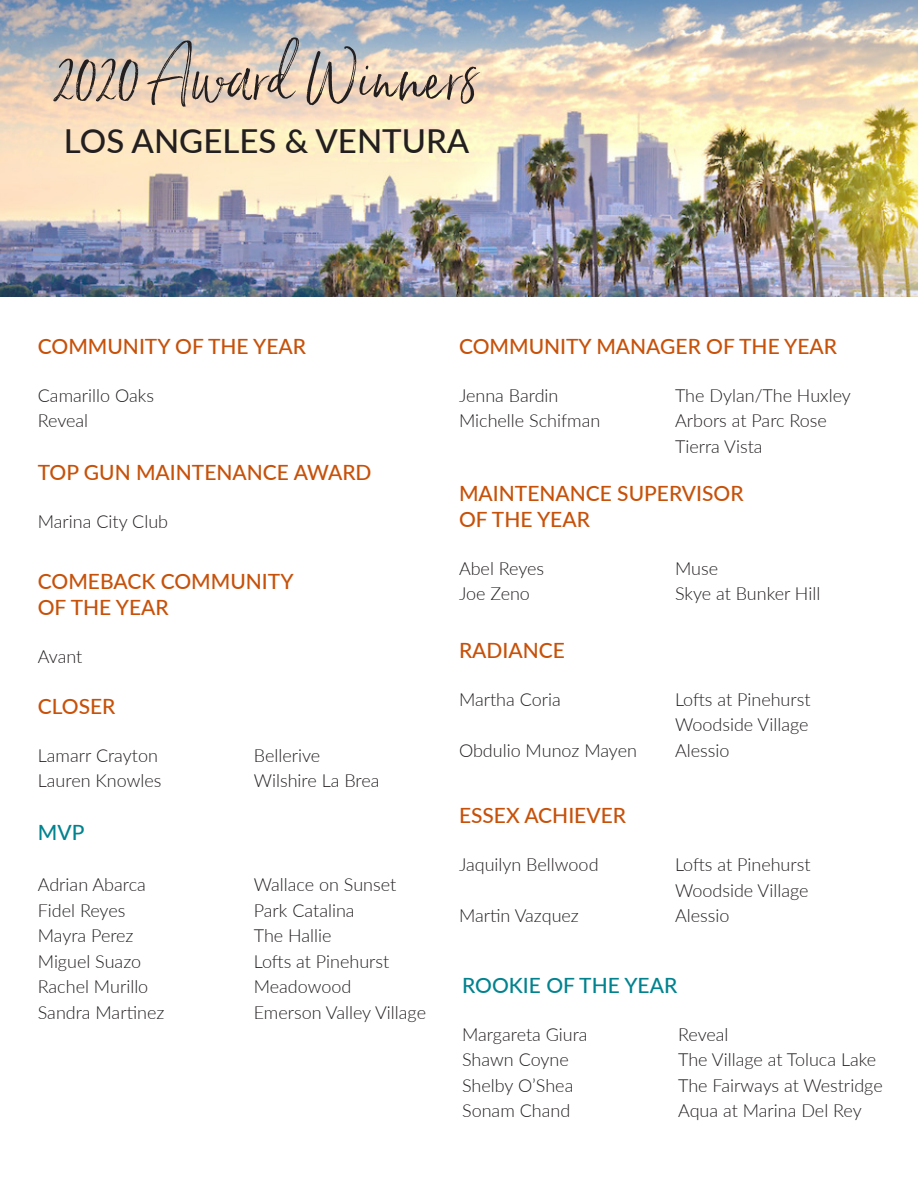
<style>
.page{position:relative;width:918px;height:1188px;background:#fff}
.page>*{position:absolute;margin:0;border:0;box-sizing:border-box;transform-origin:0 0}
.t1{font:64.5px "Saturday Script";color:#231f20}
.t2{font:500 33px "Lato";color:#231f20}
.t3{font:500 21px "Lato";color:#c75109}
.t4{font:500 21px "Lato";color:#00838f}
.t5{font:300 18px/25.5px "Lato";color:#231f20}
</style>
<div class="page">
<img style="left:0;top:0;width:918px;height:297px">
<p class="t1" style="left:53px;top:37px;width:427px">2020 Award Winners</p>
<p class="t2" style="left:64px;top:117px;width:407px">LOS ANGELES &amp; VENTURA</p>
<p class="t3" style="left:38px;top:331px;width:270px">COMMUNITY OF THE YEAR</p>
<p class="t5" style="left:38px;top:382px;width:118px">Camarillo Oaks</p>
<p class="t5" style="left:38px;top:407px;width:52px">Reveal</p>
<p class="t3" style="left:38px;top:457px;width:335px">TOP GUN MAINTENANCE AWARD</p>
<p class="t5" style="left:38px;top:508px;width:132px">Marina City Club</p>
<p class="t3" style="left:38px;top:567px;width:257px">COMEBACK COMMUNITY</p>
<p class="t3" style="left:38px;top:592px;width:132px">OF THE YEAR</p>
<p class="t5" style="left:38px;top:643px;width:46px">Avant</p>
<p class="t3" style="left:38px;top:691px;width:79px">CLOSER</p>
<p class="t5" style="left:38px;top:742px;width:122px">Lamarr Crayton</p>
<p class="t5" style="left:254px;top:742px;width:68px">Bellerive</p>
<p class="t5" style="left:38px;top:767px;width:125px">Lauren Knowles</p>
<p class="t5" style="left:254px;top:767px;width:127px">Wilshire La Brea</p>
<p class="t4" style="left:38px;top:818px;width:48px">MVP</p>
<p class="t5" style="left:38px;top:872px;width:110px">Adrian Abarca</p>
<p class="t5" style="left:254px;top:872px;width:144px">Wallace on Sunset</p>
<p class="t5" style="left:38px;top:897px;width:89px">Fidel Reyes</p>
<p class="t5" style="left:254px;top:897px;width:102px">Park Catalina</p>
<p class="t5" style="left:38px;top:923px;width:97px">Mayra Perez</p>
<p class="t5" style="left:254px;top:923px;width:79px">The Hallie</p>
<p class="t5" style="left:38px;top:948px;width:105px">Miguel Suazo</p>
<p class="t5" style="left:254px;top:948px;width:137px">Lofts at Pinehurst</p>
<p class="t5" style="left:38px;top:974px;width:112px">Rachel Murillo</p>
<p class="t5" style="left:254px;top:974px;width:99px">Meadowood</p>
<p class="t5" style="left:38px;top:999px;width:128px">Sandra Martinez</p>
<p class="t5" style="left:254px;top:999px;width:174px">Emerson Valley Village</p>
<p class="t3" style="left:459px;top:331px;width:380px">COMMUNITY MANAGER OF THE YEAR</p>
<p class="t5" style="left:459px;top:382px;width:101px">Jenna Bardin</p>
<p class="t5" style="left:675px;top:382px;width:177px">The Dylan/The Huxley</p>
<p class="t5" style="left:459px;top:407px;width:143px">Michelle Schifman</p>
<p class="t5" style="left:675px;top:407px;width:153px">Arbors at Parc Rose</p>
<p class="t5" style="left:675px;top:433px;width:89px">Tierra Vista</p>
<p class="t3" style="left:459px;top:478px;width:286px">MAINTENANCE SUPERVISOR</p>
<p class="t3" style="left:459px;top:504px;width:132px">OF THE YEAR</p>
<p class="t5" style="left:459px;top:555px;width:87px">Abel Reyes</p>
<p class="t5" style="left:675px;top:555px;width:45px">Muse</p>
<p class="t5" style="left:459px;top:580px;width:73px">Joe Zeno</p>
<p class="t5" style="left:675px;top:580px;width:147px">Skye at Bunker Hill</p>
<p class="t3" style="left:459px;top:635px;width:107px">RADIANCE</p>
<p class="t5" style="left:459px;top:686px;width:103px">Martha Coria</p>
<p class="t5" style="left:675px;top:686px;width:137px">Lofts at Pinehurst</p>
<p class="t5" style="left:675px;top:711px;width:135px">Woodside Village</p>
<p class="t5" style="left:459px;top:737px;width:180px">Obdulio Munoz Mayen</p>
<p class="t5" style="left:675px;top:737px;width:56px">Alessio</p>
<p class="t3" style="left:459px;top:801px;width:169px">ESSEX ACHIEVER</p>
<p class="t5" style="left:459px;top:851px;width:141px">Jaquilyn Bellwood</p>
<p class="t5" style="left:675px;top:851px;width:137px">Lofts at Pinehurst<br>Woodside Village</p>
<p class="t5" style="left:459px;top:902px;width:121px">Martin Vazquez</p>
<p class="t5" style="left:675px;top:902px;width:56px">Alessio</p>
<p class="t4" style="left:462px;top:970px;width:217px">ROOKIE OF THE YEAR</p>
<p class="t5" style="left:462px;top:1021px;width:127px">Margareta Giura</p>
<p class="t5" style="left:678px;top:1021px;width:52px">Reveal</p>
<p class="t5" style="left:462px;top:1046px;width:108px">Shawn Coyne</p>
<p class="t5" style="left:678px;top:1046px;width:200px">The Village at Toluca Lake</p>
<p class="t5" style="left:462px;top:1072px;width:113px">Shelby O’Shea</p>
<p class="t5" style="left:678px;top:1072px;width:206px">The Fairways at Westridge</p>
<p class="t5" style="left:462px;top:1097px;width:110px">Sonam Chand</p>
<p class="t5" style="left:678px;top:1097px;width:185px">Aqua at Marina Del Rey</p>
</div>
